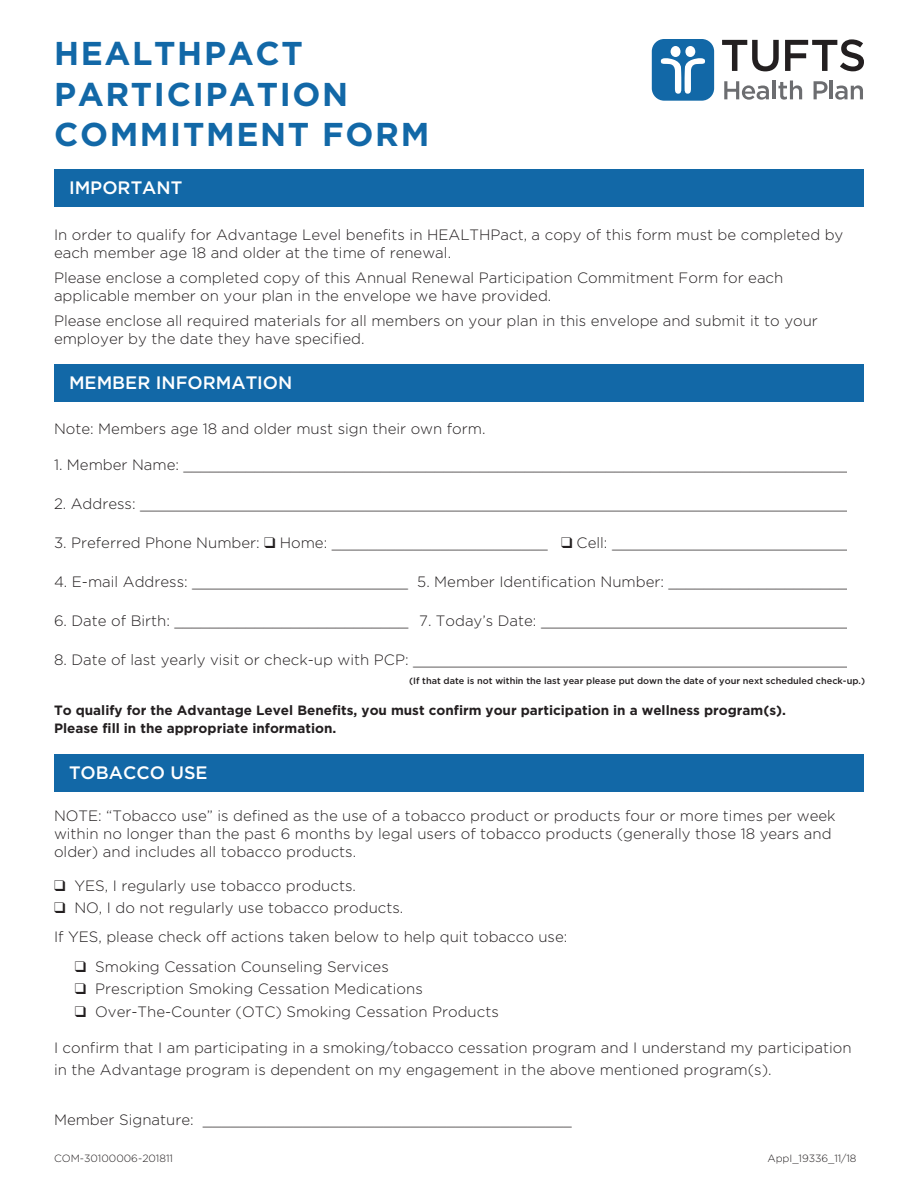
<style>
.page{position:relative;width:918px;height:1188px;background:#fff}
.page>*{position:absolute;margin:0;border:0;box-sizing:border-box;transform-origin:0 0}
.t1{font:700 33px "Gotham";letter-spacing:.05em;color:#1268a7}
.t2{font:500 18px "Gotham";color:#fff}
.t3{font:300 15px/18px "Gotham";color:#231f20}
.t4{font:700 13.5px/18px "Gotham";color:#231f20}
.t5{font:300 10.5px "Gotham";color:#231f20}
.t6{font:500 9.15px "Gotham";color:#231f20}
</style>
<div class="page">
<div style="left:54px;top:170px;width:810px;height:37px;background:#1268a7"></div>
<div style="left:54px;top:364px;width:810px;height:38px;background:#1268a7"></div>
<div style="left:54px;top:754px;width:810px;height:38px;background:#1268a7"></div>
<svg style="left:722px;top:40px;width:57px;height:31px"></svg>
<svg style="left:785px;top:39px;width:79px;height:32px"></svg>
<svg style="left:724px;top:81px;width:45px;height:19px"></svg>
<hr style="left:773px;top:80px;width:3px;height:19px;background:#6c6d70">
<svg style="left:778px;top:80px;width:24px;height:20px"></svg>
<svg style="left:814px;top:81px;width:14px;height:18px"></svg>
<hr style="left:830px;top:80px;width:3px;height:19px;background:#6c6d70">
<svg style="left:835px;top:85px;width:28px;height:15px"></svg>
<div style="left:652px;top:39px;width:62px;height:62px;background:#1268a7;border-radius:12px"></div>
<div style="left:685px;top:46px;width:10px;height:11px;background:#fff;border-radius:50%"></div>
<svg style="left:661px;top:58px;width:44px;height:36px"></svg>
<div style="left:671px;top:46px;width:9px;height:11px;background:#fff;border-radius:50%"></div>
<p class="t1" style="left:54px;top:32px;width:250px">HEALTHPACT</p>
<p class="t1" style="left:54px;top:72px;width:296px">PARTICIPATION</p>
<p class="t1" style="left:54px;top:113px;width:377px">COMMITMENT FORM</p>
<p class="t2" style="left:69px;top:176px;width:115px">IMPORTANT</p>
<p class="t3" style="left:54px;top:225px;width:791px">In order to qualify for Advantage Level benefits in HEALTHPact, a copy of this form must be completed by each member age 18 and older at the time of renewal.</p>
<p class="t3" style="left:54px;top:268px;width:731px">Please enclose a completed copy of this Annual Renewal Participation Commitment Form for each applicable member on your plan in the envelope we have provided.</p>
<p class="t3" style="left:54px;top:311px;width:765px">Please enclose all required materials for all members on your plan in this envelope and submit it to your employer by the date they have specified.</p>
<p class="t2" style="left:69px;top:371px;width:225px">MEMBER INFORMATION</p>
<p class="t3" style="left:54px;top:419px;width:433px">Note: Members age 18 and older must sign their own form.</p>
<p class="t3" style="left:54px;top:456px;width:806px">1. Member Name: ___________________________________________________________________________</p>
<p class="t3" style="left:54px;top:495px;width:808px">2. Address: ________________________________________________________________________________</p>
<p class="t3" style="left:54px;top:534px;width:812px">3. Preferred Phone Number: ❑ Home: ________________________ ❑ Cell: ____________________________</p>
<p class="t3" style="left:54px;top:573px;width:805px">4. E-mail Address: ________________________ 5. Member Identification Number: _____________________</p>
<p class="t3" style="left:54px;top:612px;width:804px">6. Date of Birth: __________________________ 7. Today’s Date: ___________________________________</p>
<p class="t3" style="left:54px;top:651px;width:811px">8. Date of last yearly visit or check-up with PCP: __________________________________________________</p>
<p class="t4" style="left:54px;top:701px;width:734px">To qualify for the Advantage Level Benefits, you must confirm your participation in a wellness program(s).<br>Please fill in the appropriate information.</p>
<p class="t2" style="left:69px;top:761px;width:140px">TOBACCO USE</p>
<p class="t3" style="left:54px;top:806px;width:783px">NOTE: “Tobacco use” is defined as the use of a tobacco product or products four or more times per week within no longer than the past 6 months by legal users of tobacco products (generally those 18 years and older) and includes all tobacco products.</p>
<p class="t3" style="left:54px;top:876px;width:303px">❑ YES, I regularly use tobacco products.</p>
<p class="t3" style="left:54px;top:898px;width:351px">❑ NO, I do not regularly use tobacco products.</p>
<p class="t3" style="left:54px;top:928px;width:515px">If YES, please check off actions taken below to help quit tobacco use:</p>
<p class="t3" style="left:75px;top:957px;width:315px">❑ Smoking Cessation Counseling Services</p>
<p class="t3" style="left:75px;top:979px;width:349px">❑ Prescription Smoking Cessation Medications</p>
<p class="t3" style="left:75px;top:1002px;width:425px">❑ Over-The-Counter (OTC) Smoking Cessation Products</p>
<p class="t3" style="left:54px;top:1036px;width:799px;line-height:22.5px">I confirm that I am participating in a smoking/tobacco cessation program and I understand my participation in the Advantage program is dependent on my engagement in the above mentioned program(s).</p>
<p class="t3" style="left:54px;top:1110px;width:519px">Member Signature: _________________________________________</p>
<p class="t5" style="left:54px;top:1151px;width:121px">COM-30100006-201811</p>
<p class="t5" style="left:768px;top:1151px;width:91px">AppI_19336_11/18</p>
<p class="t6" style="left:409px;top:675px;width:457px">(If that date is not within the last year please put down the date of your next scheduled check-up.)</p>
</div>
